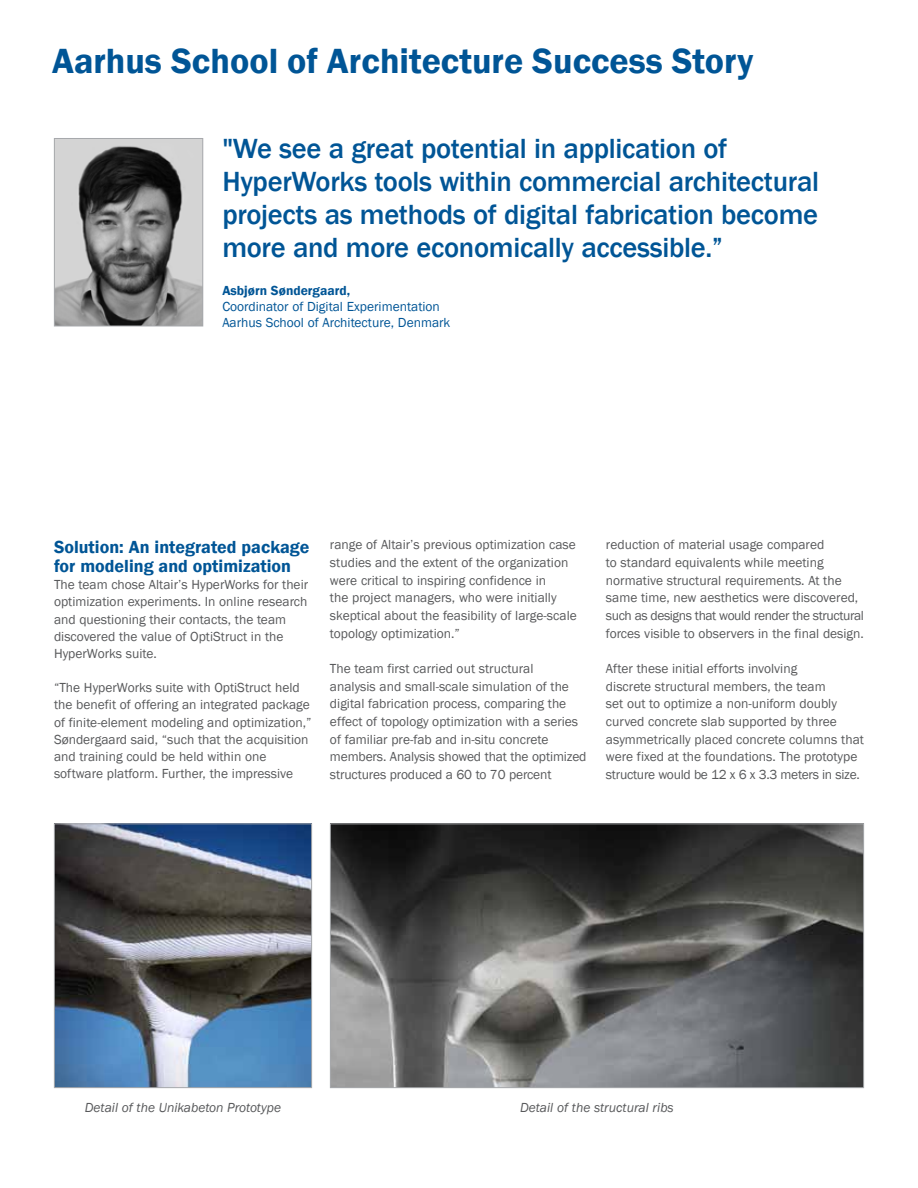
<style>
.page{position:relative;width:918px;height:1188px;background:#fff}
.page>*{position:absolute;margin:0;border:0;box-sizing:border-box;transform-origin:0 0}
.t1{font:600 36px "Franklin Gothic";color:#005596}
.t2{font:500 28.5px/33px "Franklin Gothic";letter-spacing:-.01em;color:#005596}
.t3{font:600 18px/19.5px "Franklin Gothic";color:#005596}
.t4{font:13.5px/17.7px "Franklin Gothic";color:#58595b}
.t5{font:13.5px/16.2px "Franklin Gothic";color:#005596}
.t6{font:italic 13.5px "Franklin Gothic";color:#58595b}
.t7{font:600 13.5px "Franklin Gothic";color:#005596}
</style>
<div class="page">
<img style="left:332px;top:826px;width:530px;height:260px">
<div style="left:330px;top:824px;width:534px;height:264px;border:1px solid #a7a9ac"></div>
<img style="left:56px;top:140px;width:145px;height:184px">
<div style="left:54px;top:138px;width:149px;height:188px;border:1px solid #a7a9ac"></div>
<img style="left:56px;top:825px;width:254px;height:261px">
<div style="left:54px;top:823px;width:258px;height:265px;border:1px solid #a7a9ac"></div>
<h1 class="t1" style="left:52px;top:39px;width:703px">Aarhus School of Architecture Success Story</h1>
<h2 class="t2" style="left:222px;top:133px;width:598px">"We see a great potential in application of HyperWorks tools within commercial architectural projects as methods of digital fabrication become more and more economically accessible.”</h2>
<p class="t7" style="left:222px;top:282px;width:129px">Asbjørn Søndergaard,</p>
<p class="t5" style="left:222px;top:298px;width:229px">Coordinator of Digital Experimentation<br>Aarhus School of Architecture, Denmark</p>
<h3 class="t3" style="left:54px;top:537px;width:257px">Solution: An integrated package for modeling and optimization</h3>
<p class="t4" style="left:54px;top:577px;width:256px;line-height:17.1px">The team chose Altair’s HyperWorks for their optimization experiments. In online research and questioning their contacts, the team discovered the value of OptiStruct in the HyperWorks suite.</p>
<p class="t4" style="left:54px;top:679px;width:259px;line-height:17.2px">“The HyperWorks suite with OptiStruct held the benefit of offering an integrated package of finite-element modeling and optimization,” Søndergaard said, “such that the acquisition and training could be held within one software platform. Further, the impressive</p>
<p class="t4" style="left:330px;top:536px;width:248px">range of Altair’s previous optimization case studies and the extent of the organization were critical to inspiring confidence in<br>the project managers, who were initially skeptical about the feasibility of large-scale topology optimization.”</p>
<p class="t4" style="left:330px;top:660px;width:258px">The team first carried out structural<br>analysis and small-scale simulation of the digital fabrication process, comparing the effect of topology optimization with a series of familiar pre-fab and in-situ concrete members. Analysis showed that the optimized structures produced a 60 to 70 percent</p>
<p class="t4" style="left:606px;top:536px;width:259px">reduction of material usage compared<br>to standard equivalents while meeting normative structural requirements. At the same time, new aesthetics were discovered, such as designs that would render the structural forces visible to observers in the final design.</p>
<p class="t4" style="left:606px;top:660px;width:259px">After these initial efforts involving<br>discrete structural members, the team<br>set out to optimize a non-uniform doubly curved concrete slab supported by three asymmetrically placed concrete columns that were fixed at the foundations. The prototype structure would be 12 x 6 x 3.3 meters in size.</p>
<p class="t6" style="left:85px;top:1099px;width:198px">Detail of the Unikabeton Prototype</p>
<p class="t6" style="left:520px;top:1099px;width:155px">Detail of the structural ribs</p>
</div>
